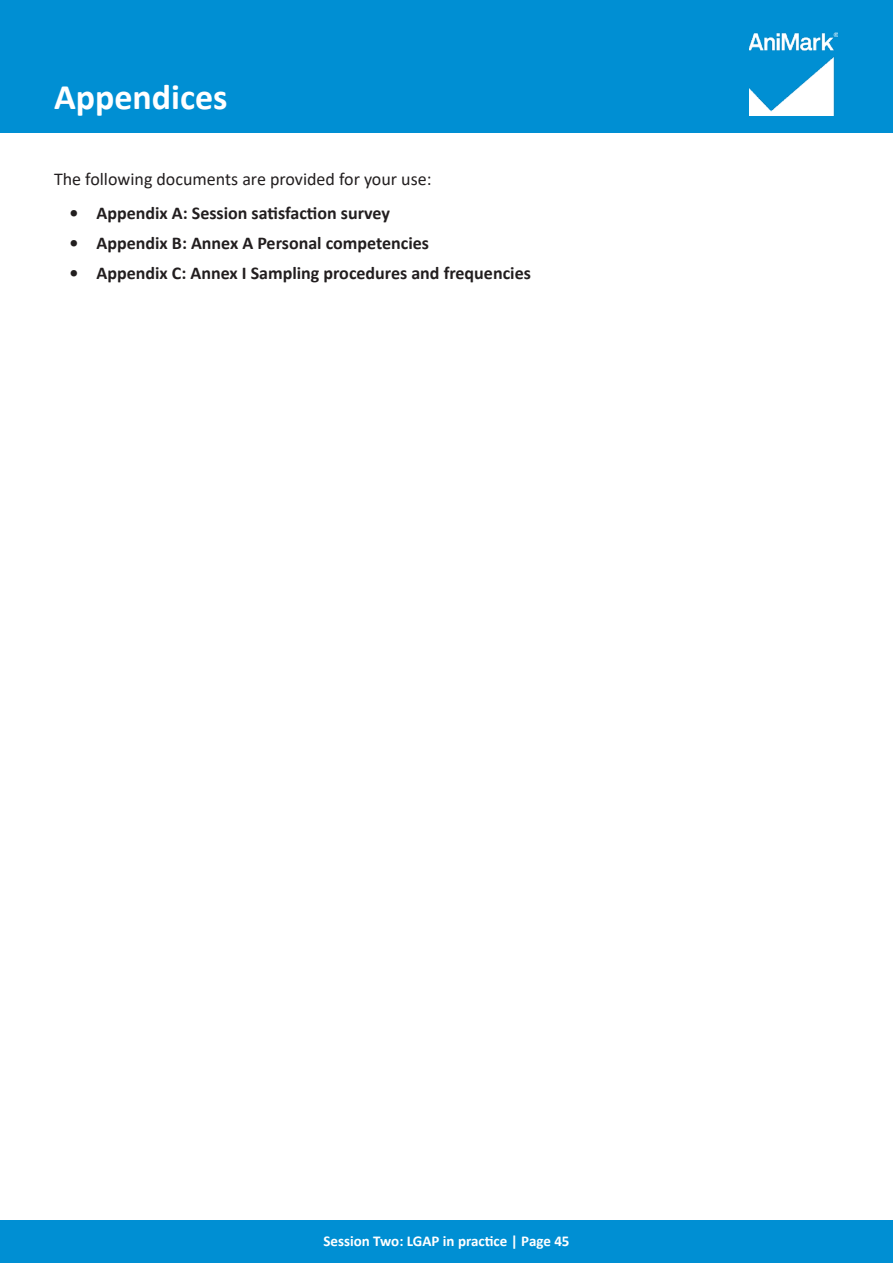
<style>
.page{position:relative;width:893px;height:1263px;background:#fff}
.page>*{position:absolute;margin:0;border:0;box-sizing:border-box;transform-origin:0 0}
.t1{font:700 36px "Calibri";color:#fff}
.t2{font:700 18px "Calibri";color:#221e1f}
.t3{font:18px "Calibri";color:#221e1f}
.t4{font:700 15px "Calibri";color:#fff}
</style>
<div class="page">
<div style="left:0;top:1220px;width:893px;height:43px;background:#008fd3"></div>
<div style="left:0;top:0;width:893px;height:133px;background:#008fd3"></div>
<img style="left:749px;top:32px;width:89px;height:84px">
<h1 class="t1" style="left:54px;top:83px;width:175px">Appendices</h1>
<p class="t3" style="left:54px;top:172px;width:379px">The following documents are provided for your use:</p>
<p class="t2" style="left:70px;top:206px;width:322px">• Appendix A: Session satisfaction survey</p>
<p class="t2" style="left:70px;top:236px;width:361px">• Appendix B: Annex A Personal competencies</p>
<p class="t2" style="left:70px;top:266px;width:463px">• Appendix C: Annex I Sampling procedures and frequencies</p>
<p class="t4" style="left:323px;top:1230px;width:248px">Session Two: LGAP in practice | Page 45</p>
</div>
